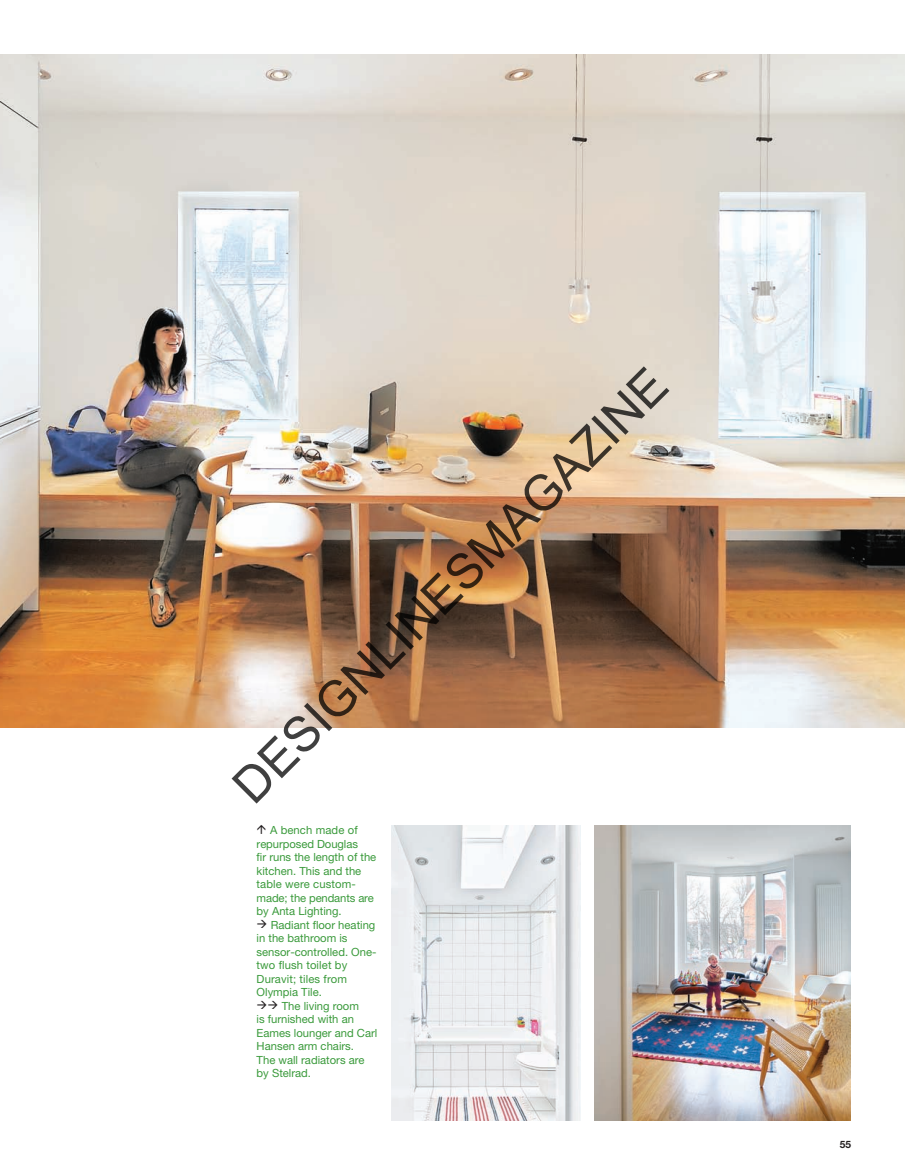
<style>
.page{position:relative;width:905px;height:1175px;background:#fff}
.page>*{position:absolute;margin:0;border:0;box-sizing:border-box;transform-origin:0 0}
.t1{font:49.35px "Arial";color:rgb(0 0 0/.75)}
.t2{font:11.25px "Helvetica Neue";color:#3a9a3b}
.t3{font:700 10.2px "Helvetica Neue";color:#231f20}
</style>
<div class="page">
<img style="left:0;top:54px;width:904px;height:673px">
<img style="left:594px;top:825px;width:256px;height:295px">
<img style="left:392px;top:825px;width:188px;height:295px">
<p class="t1" style="left:222px;top:774px;width:591px;rotate:-45deg">DESIGNLINESMAGAZINE</p>
<p class="t2" style="left:270px;top:823px;width:89px">A bench made of</p>
<p class="t2" style="left:256px;top:837px;width:103px">repurposed Douglas</p>
<p class="t2" style="left:256px;top:850px;width:121px">fir runs the length of the</p>
<p class="t2" style="left:256px;top:864px;width:106px">kitchen. This and the</p>
<p class="t2" style="left:256px;top:877px;width:101px">table were custom-</p>
<p class="t2" style="left:256px;top:891px;width:119px">made; the pendants are</p>
<p class="t2" style="left:256px;top:904px;width:87px">by Anta Lighting.</p>
<p class="t2" style="left:271px;top:918px;width:106px">Radiant floor heating</p>
<p class="t2" style="left:256px;top:931px;width:92px">in the bathroom is</p>
<p class="t2" style="left:256px;top:945px;width:121px">sensor-controlled. One-</p>
<p class="t2" style="left:256px;top:958px;width:92px">two flush toilet by</p>
<p class="t2" style="left:256px;top:972px;width:92px">Duravit; tiles from</p>
<p class="t2" style="left:256px;top:985px;width:67px">Olympia Tile.</p>
<p class="t2" style="left:282px;top:999px;width:79px">The living room</p>
<p class="t2" style="left:256px;top:1012px;width:99px">is furnished with an</p>
<p class="t2" style="left:256px;top:1026px;width:122px">Eames lounger and Carl</p>
<p class="t2" style="left:256px;top:1039px;width:99px">Hansen arm chairs.</p>
<p class="t2" style="left:256px;top:1053px;width:109px">The wall radiators are</p>
<p class="t2" style="left:256px;top:1066px;width:56px">by Stelrad.</p>
<p class="t3" style="left:839px;top:1138px;width:13px">55</p>
</div>
